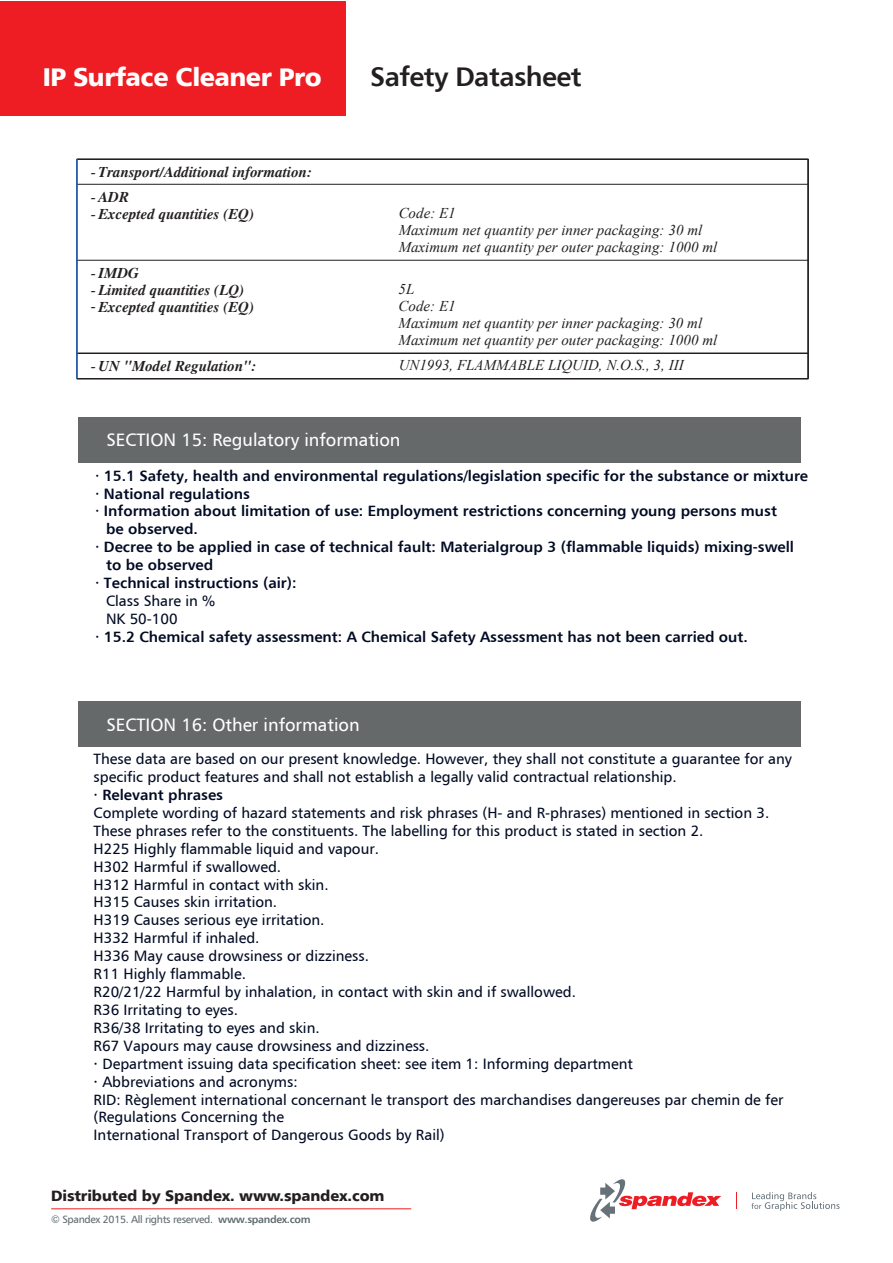
<style>
.page{position:relative;width:893px;height:1263px;background:#fff}
.page>*{position:absolute;margin:0;border:0;box-sizing:border-box;transform-origin:0 0}
.t1{font:27px "Humanist 777 AT Bold B";letter-spacing:-.02em;color:#231f20}
.t2{font:25.5px "Humanist 777 AT Black B";letter-spacing:-.02em;color:#fff}
.t3{font:18px "Humanist 777 AT Roman B";color:#fff}
.t4{font:15px/17.9px "Humanist 777 AT Roman B";color:#010a23}
.t5{font:15px "Humanist 777 AT Bold B";color:#010a23}
.t6{font:italic 15px/17px "Times New Roman";letter-spacing:.005em;color:#231f20}
.t7{font:italic 700 15px "Times";color:#231f20}
.t8{font:15px "Humanist 777 AT Black B";letter-spacing:-.01em;color:#231f20}
.t9{font:10.5px "Humanist 777 AT Roman B";letter-spacing:-.03em;color:#5e696f}
.s1{font-family:"Times New Roman";font-weight:400}
.s2{font-family:"Humanist 777 AT Bold B"}
</style>
<div class="page">
<div style="left:0;top:1px;width:346px;height:115px;background:#ee1d23"></div>
<hr style="left:51px;top:1208px;width:360px;height:1px;background:#ee1d23">
<div style="left:78px;top:418px;width:723px;height:45px;background:#656969"></div>
<div style="left:78px;top:701px;width:723px;height:45px;background:#656969"></div>
<hr style="left:77px;top:159px;width:731px;height:1px;background:#231f20">
<hr style="left:77px;top:184px;width:731px;height:1px;background:#231f20">
<hr style="left:77px;top:260px;width:731px;height:1px;background:#231f20">
<hr style="left:77px;top:353px;width:731px;height:1px;background:#231f20">
<hr style="left:77px;top:378px;width:731px;height:1px;background:#231f20">
<hr style="left:77px;top:379px;width:731px;height:1px;background:#231f20">
<hr style="left:76px;top:159px;width:1px;height:219px;background:#2056a6">
<hr style="left:77px;top:159px;width:1px;height:219px;background:#2056a6">
<hr style="left:808px;top:159px;width:1px;height:219px;background:#231f20">
<svg style="left:590px;top:1179px;width:131px;height:43px"></svg>
<svg style="left:751px;top:1192px;width:89px;height:19px"></svg>
<svg style="left:736px;top:1192px;width:1px;height:17px"></svg>
<h2 class="t2" style="left:43px;top:61px;width:280px">IP Surface Cleaner Pro</h2>
<h1 class="t1" style="left:370px;top:59px;width:213px">Safety Datasheet</h1>
<p class="t7" style="left:91px;top:163px;width:223px"><span class="s1">-</span> Transport/Additional information:</p>
<p class="t7" style="left:91px;top:188px;width:40px"><span class="s1">-</span> ADR</p>
<p class="t7" style="left:91px;top:205px;width:165px"><span class="s1">-</span> Excepted quantities (EQ)</p>
<p class="t6" style="left:399px;top:204px;width:320px">Code: E1<br>Maximum net quantity per inner packaging: 30 ml<br>Maximum net quantity per outer packaging: 1000 ml</p>
<p class="t7" style="left:91px;top:264px;width:50px"><span class="s1">-</span> IMDG</p>
<p class="t7" style="left:91px;top:281px;width:155px"><span class="s1">-</span> Limited quantities (LQ)</p>
<p class="t6" style="left:399px;top:280px;width:17px">5L</p>
<p class="t7" style="left:91px;top:298px;width:165px"><span class="s1">-</span> Excepted quantities (EQ)</p>
<p class="t6" style="left:399px;top:297px;width:320px">Code: E1<br>Maximum net quantity per inner packaging: 30 ml<br>Maximum net quantity per outer packaging: 1000 ml</p>
<p class="t7" style="left:91px;top:357px;width:167px"><span class="s1">-</span> UN "Model Regulation":</p>
<p class="t6" style="left:399px;top:357px;width:287px">UN1993, FLAMMABLE LIQUID, N.O.S., 3, III</p>
<p class="t3" style="left:106px;top:428px;width:296px">SECTION 15: Regulatory information</p>
<p class="t5" style="left:95px;top:466px;width:715px">· 15.1 Safety, health and environmental regulations/legislation specific for the substance or mixture</p>
<p class="t5" style="left:95px;top:484px;width:156px">· National regulations</p>
<p class="t5" style="left:95px;top:502px;width:683px">· Information about limitation of use: Employment restrictions concerning young persons must</p>
<p class="t5" style="left:106px;top:520px;width:93px">be observed.</p>
<p class="t5" style="left:95px;top:537px;width:700px">· Decree to be applied in case of technical fault: Materialgroup 3 (flammable liquids) mixing-swell</p>
<p class="t5" style="left:106px;top:555px;width:109px">to be observed</p>
<p class="t5" style="left:95px;top:573px;width:203px">· Technical instructions (air):</p>
<p class="t4" style="left:106px;top:591px;width:111px">Class Share in %<br>NK 50-100</p>
<p class="t5" style="left:95px;top:627px;width:654px">· 15.2 Chemical safety assessment: A Chemical Safety Assessment has not been carried out.</p>
<p class="t3" style="left:106px;top:713px;width:255px">SECTION 16: Other information</p>
<p class="t4" style="left:94px;top:750px;width:700px">These data are based on our present knowledge. However, they shall not constitute a guarantee for any specific product features and shall not establish a legally valid contractual relationship.</p>
<p class="t5" style="left:94px;top:785px;width:131px">· Relevant phrases</p>
<p class="t4" style="left:94px;top:803px;width:691px">Complete wording of hazard statements and risk phrases (H- and R-phrases) mentioned in section 3.<br>These phrases refer to the constituents. The labelling for this product is stated in section 2.<br>H225 Highly flammable liquid and vapour.<br>H302 Harmful if swallowed.<br>H312 Harmful in contact with skin.<br>H315 Causes skin irritation.<br>H319 Causes serious eye irritation.<br>H332 Harmful if inhaled.<br>H336 May cause drowsiness or dizziness.<br>R11 Highly flammable.<br>R20/21/22 Harmful by inhalation, in contact with skin and if swallowed.<br>R36 Irritating to eyes.<br>R36/38 Irritating to eyes and skin.<br>R67 Vapours may cause drowsiness and dizziness.<br><span class="s2">·</span> Department issuing data specification sheet: see item 1: Informing department<br><span class="s2">·</span> Abbreviations and acronyms:<br>RID: Règlement international concernant le transport des marchandises dangereuses par chemin de fer (Regulations Concerning the<br>International Transport of Dangerous Goods by Rail)</p>
<p class="t8" style="left:51px;top:1186px;width:335px">Distributed by Spandex. www.spandex.com</p>
<p class="t9" style="left:51px;top:1213px;width:261px">© Spandex 2015. All rights reserved. <span class="s2">www.spandex.com</span></p>
</div>
